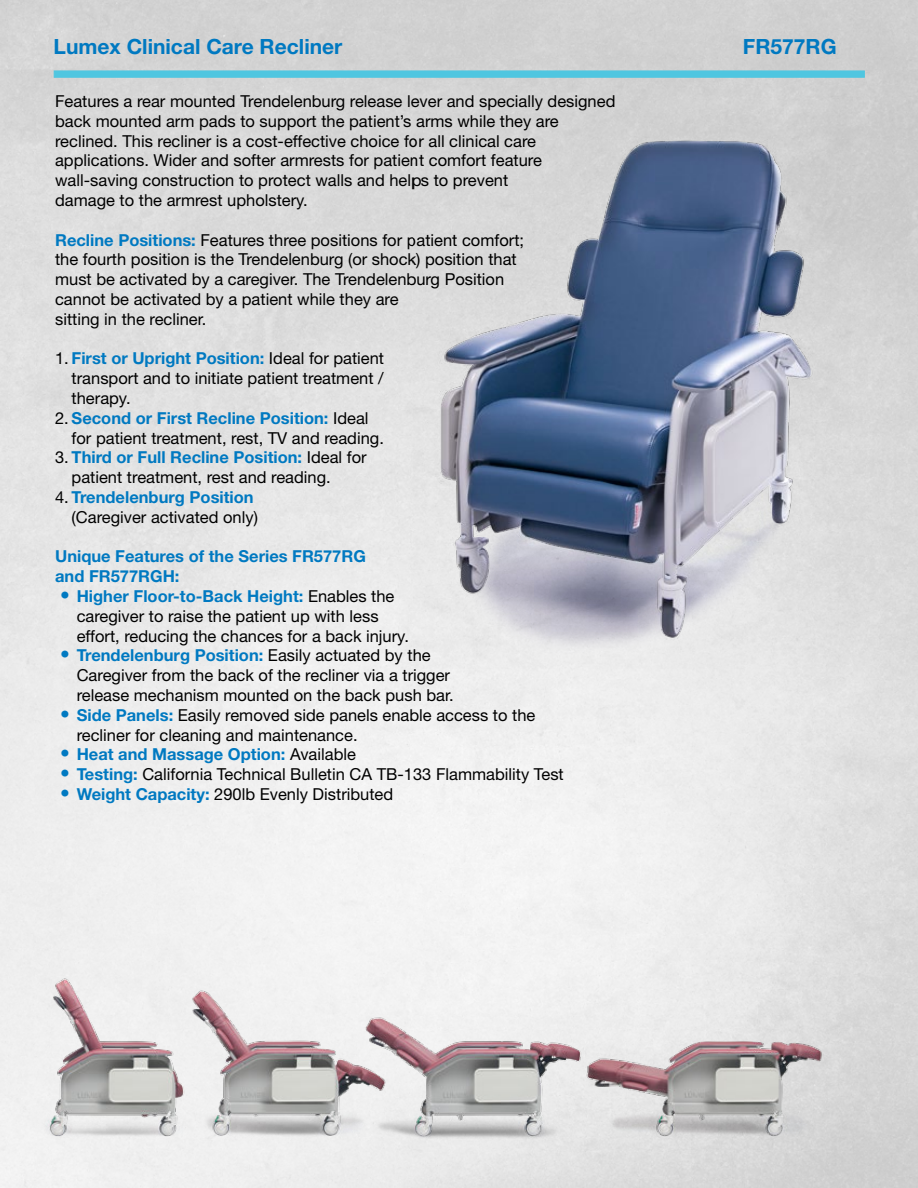
<style>
.page{position:relative;width:918px;height:1188px;background:#fff}
.page>*{position:absolute;margin:0;border:0;box-sizing:border-box;transform-origin:0 0}
.t1{font:700 21px "Helvetica Neue";color:#0079c1}
.t2{font:16.5px/19.8px "Helvetica Neue";color:#000}
.t3{font:700 16.5px/19.8px "Helvetica Neue";color:#0079c1}
.s1{font-weight:700;color:#0079c1}
.s2{font-weight:700;font-size:19.5px;color:#0079c1}
.s3{font-size:19.5px}
.s4{font-weight:400;color:#000}
</style>
<div class="page">
<img style="left:0;top:0;width:918px;height:1188px">
<div style="left:54px;top:71px;width:811px;height:6px;background:#4fc6e0"></div>
<div style="left:906px;top:947px;width:12px;height:210px;background:#d6d6d6"></div>
<img style="left:39px;top:972px;width:155px;height:176px">
<img style="left:390px;top:1010px;width:199px;height:138px">
<img style="left:190px;top:985px;width:200px;height:163px">
<img style="left:538px;top:1030px;width:329px;height:119px">
<img style="left:414px;top:113px;width:436px;height:555px">
<p class="t1" style="left:54px;top:34px;width:290px">Lumex Clinical Care Recliner</p>
<p class="t1" style="left:743px;top:34px;width:95px">FR577RG</p>
<p class="t2" style="left:55px;top:91px;width:562px">Features a rear mounted Trendelenburg release lever and specially designed back mounted arm pads to support the patient’s arms while they are reclined. This recliner is a cost-effective choice for all clinical care applications. Wider and softer armrests for patient comfort feature wall-saving construction to protect walls and helps to prevent<br>damage to the armrest upholstery.</p>
<p class="t2" style="left:55px;top:230px;width:471px"><span class="s1">Recline Positions:</span> Features three positions for patient comfort; the fourth position is the Trendelenburg (or shock) position that must be activated by a caregiver. The Trendelenburg Position cannot be activated by a patient while they are<br>sitting in the recliner.</p>
<p class="t2" style="left:72px;top:348px;width:314px;text-align:justify;text-indent:-16px">1. <span class="s1">First or Upright Position:</span> Ideal for patient transport and to initiate patient treatment / therapy.</p>
<p class="t2" style="left:72px;top:408px;width:314px;text-indent:-16px">2. <span class="s1">Second or First Recline Position:</span> Ideal for patient treatment, rest, TV and reading.</p>
<p class="t2" style="left:72px;top:447px;width:297px;text-indent:-16px">3. <span class="s1">Third or Full Recline Position:</span> Ideal for patient treatment, rest and reading.</p>
<p class="t2" style="left:55px;top:487px;width:204px;text-align:right">4. <span class="s1">Trendelenburg Position </span>(Caregiver activated only)</p>
<p class="t3" style="left:55px;top:546px;width:312px">Unique Features of the Series FR577RG and FR577RGH:</p>
<p class="t2" style="left:77px;top:586px;width:334px;text-indent:-16px"><span class="s2">•</span> <span class="s1">Higher Floor-to-Back Height:</span> Enables the caregiver to raise the patient up with less effort, reducing the chances for a back injury.</p>
<p class="t2" style="left:77px;top:645px;width:378px;text-indent:-16px"><span class="s2">•</span> <span class="s1">Trendelenburg Position:</span> Easily actuated by the<br>Caregiver from the back of the recliner via a trigger release mechanism mounted on the back push bar.</p>
<p class="t2" style="left:77px;top:705px;width:460px;text-indent:-16px"><span class="s2">•</span> <span class="s1">Side Panels:</span> Easily removed side panels enable access to the recliner for cleaning and maintenance.</p>
<p class="t3" style="left:60px;top:744px;width:297px"><span class="s3">•</span> Heat and Massage Option: <span class="s4">Available</span></p>
<p class="t2" style="left:60px;top:764px;width:505px"><span class="s2">•</span> <span class="s1">Testing:</span> California Technical Bulletin CA TB-133 Flammability Test</p>
<p class="t2" style="left:60px;top:784px;width:335px"><span class="s2">•</span> <span class="s1">Weight Capacity:</span> 290lb Evenly Distributed</p>
</div>
